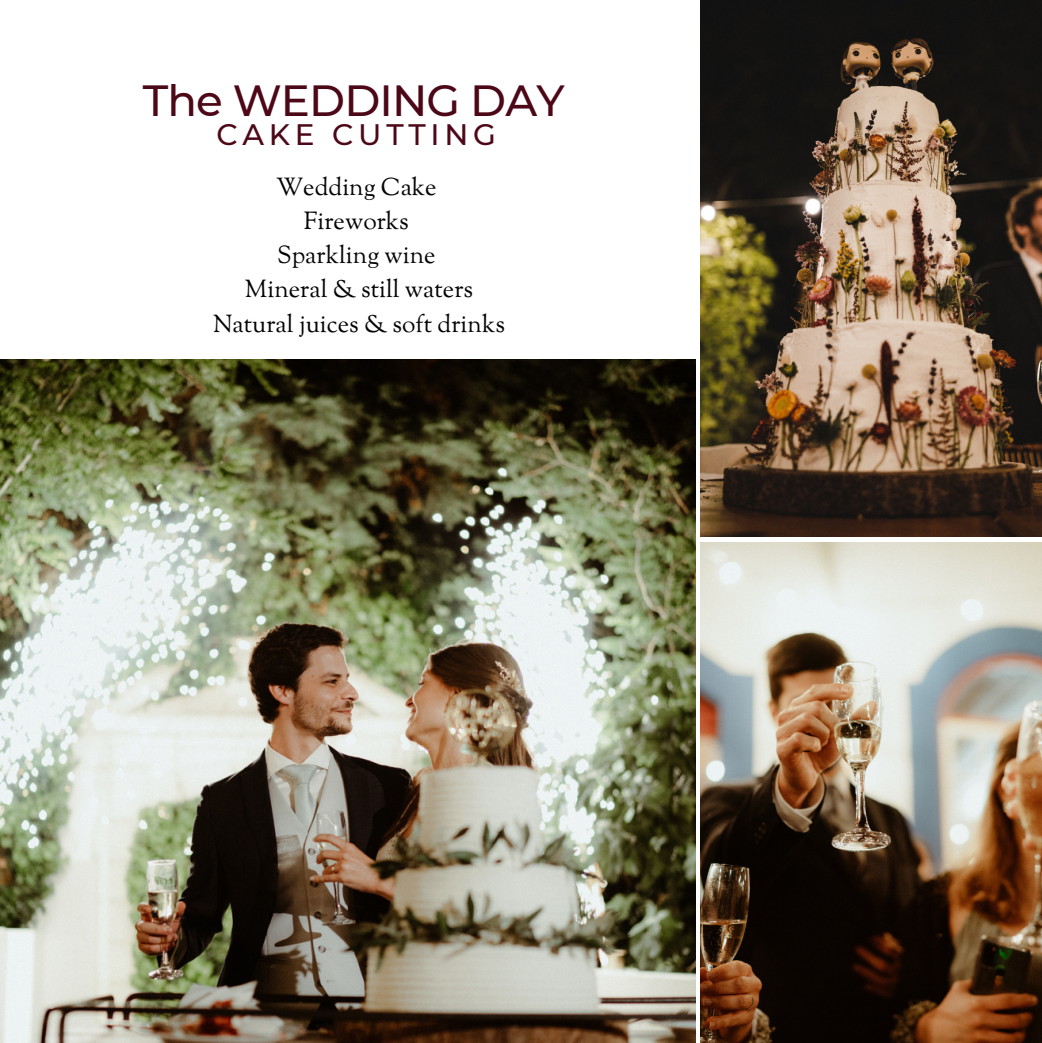
<style>
.page{position:relative;width:1042px;height:1043px;background:#fff}
.page>*{position:absolute;margin:0;border:0;box-sizing:border-box;transform-origin:0 0}
.t1{font:500 43.57px "Montserrat";letter-spacing:-.02em;color:#4d0818}
.t2{font:500 29.57px "Montserrat";letter-spacing:.16em;color:#4d0818}
.t3{font:24.5px "Sorts Mill Goudy";color:#040404}
</style>
<div class="page">
<img style="left:700px;top:0;width:341px;height:536px">
<img style="left:0;top:359px;width:695px;height:682px">
<img style="left:700px;top:542px;width:341px;height:499px">
<p class="t1" style="left:143px;top:74px;width:423px">The WEDDING DAY</p>
<p class="t2" style="left:216px;top:116px;width:281px">CAKE CUTTING</p>
<p class="t3" style="left:276px;top:171px;width:162px">Wedding Cake</p>
<p class="t3" style="left:304px;top:206px;width:106px">Fireworks</p>
<p class="t3" style="left:277px;top:240px;width:160px">Sparkling wine</p>
<p class="t3" style="left:245px;top:274px;width:230px">Mineral &amp; still waters</p>
<p class="t3" style="left:213px;top:308px;width:293px">Natural juices &amp; soft drinks</p>
</div>
